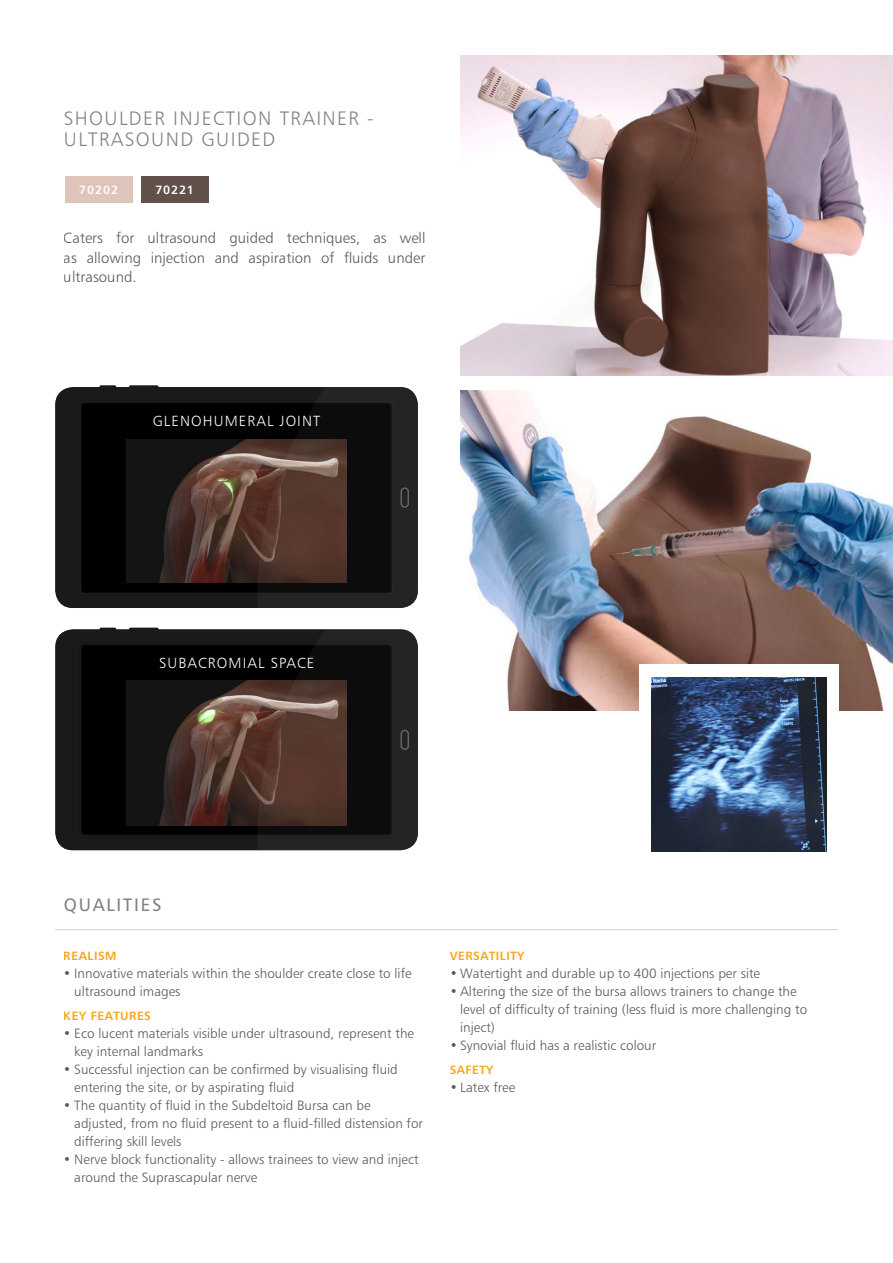
<style>
.page{position:relative;width:893px;height:1263px;background:#fff}
.page>*{position:absolute;margin:0;border:0;box-sizing:border-box;transform-origin:0 0}
.t1{font:19.5px/21px "Humanist 777 BT Light B";letter-spacing:.07em;color:#808285}
.t2{font:18px "Humanist 777 BT Roman B";letter-spacing:.1em;color:#808285}
.t3{font:15px/19.5px "Humanist 777 BT Light B";color:#58595b;text-align:justify}
.t4{font:14.7px "Humanist 777 BT Light B";letter-spacing:.075em;color:#fff}
.t5{font:13.5px/18px "Humanist 777 BT Light B";color:#58595b}
.t6{font:12px "Humanist 777 BT Bold B";letter-spacing:.04em;color:#faa61a}
.t7{font:12px "Humanist 777 BT Bold B";letter-spacing:.065em;color:#fff}
</style>
<div class="page">
<img style="left:461px;top:390px;width:432px;height:320px">
<img style="left:461px;top:55px;width:432px;height:321px">
<div style="left:639px;top:664px;width:200px;height:200px;background:#fff"></div>
<img style="left:652px;top:677px;width:174px;height:174px">
<div style="left:65px;top:176px;width:68px;height:26px;background:#dfc4b9"></div>
<div style="left:141px;top:176px;width:68px;height:26px;background:#61514a"></div>
<svg style="left:55px;top:628px;width:202px;height:222px;background:#272727"></svg>
<svg style="left:55px;top:385px;width:202px;height:223px;background:#2c2c2c"></svg>
<div style="left:66px;top:632px;width:340px;height:204px;background:#fff;opacity:.3"></div>
<div style="left:66px;top:390px;width:340px;height:204px;background:#fff;opacity:.3"></div>
<img style="left:127px;top:440px;width:130px;height:143px">
<svg style="left:257px;top:387px;width:161px;height:221px;background:#2f2421"></svg>
<img style="left:126px;top:680px;width:131px;height:146px">
<svg style="left:257px;top:629px;width:161px;height:221px;background:#2f2521"></svg>
<hr style="left:55px;top:929px;width:783px;height:1px;background:#d1d3d4">
<h1 class="t1" style="left:64px;top:108px;width:311px">SHOULDER INJECTION TRAINER -<br>ULTRASOUND GUIDED</h1>
<p class="t7" style="left:79px;top:182px;width:40px">70202</p>
<p class="t7" style="left:155px;top:182px;width:40px">70221</p>
<p class="t3" style="left:64px;top:228px;width:363px">Caters for ultrasound guided techniques, as well as allowing injection and aspiration of fluids under ultrasound.</p>
<p class="t4" style="left:153px;top:412px;width:169px">GLENOHUMERAL JOINT</p>
<p class="t4" style="left:159px;top:653px;width:157px">SUBACROMIAL SPACE</p>
<h2 class="t2" style="left:64px;top:893px;width:99px">QUALITIES</h2>
<p class="t6" style="left:64px;top:948px;width:54px">REALISM</p>
<p class="t5" style="left:74px;top:964px;width:339px;text-indent:-11px">• Innovative materials within the shoulder create close to life ultrasound images</p>
<p class="t6" style="left:64px;top:1008px;width:89px">KEY FEATURES</p>
<p class="t5" style="left:74px;top:1024px;width:341px;text-indent:-11px">• Eco lucent materials visible under ultrasound, represent the key internal landmarks</p>
<p class="t5" style="left:74px;top:1060px;width:325px;text-indent:-11px">• Successful injection can be confirmed by visualising fluid entering the site, or by aspirating fluid</p>
<p class="t5" style="left:74px;top:1096px;width:350px;text-indent:-11px">• The quantity of fluid in the Subdeltoid Bursa can be adjusted, from no fluid present to a fluid-filled distension for differing skill levels</p>
<p class="t5" style="left:74px;top:1150px;width:346px;text-indent:-11px">• Nerve block functionality - allows trainees to view and inject around the Suprascapular nerve</p>
<p class="t6" style="left:450px;top:948px;width:76px">VERSATILITY</p>
<p class="t5" style="left:450px;top:964px;width:312px">• Watertight and durable up to 400 injections per site</p>
<p class="t5" style="left:460px;top:982px;width:348px;text-indent:-11px">• Altering the size of the bursa allows trainers to change the level of difficulty of training (less fluid is more challenging to inject)</p>
<p class="t5" style="left:450px;top:1036px;width:208px">• Synovial fluid has a realistic colour</p>
<p class="t6" style="left:450px;top:1062px;width:45px">SAFETY</p>
<p class="t5" style="left:450px;top:1078px;width:67px">• Latex free</p>
</div>
